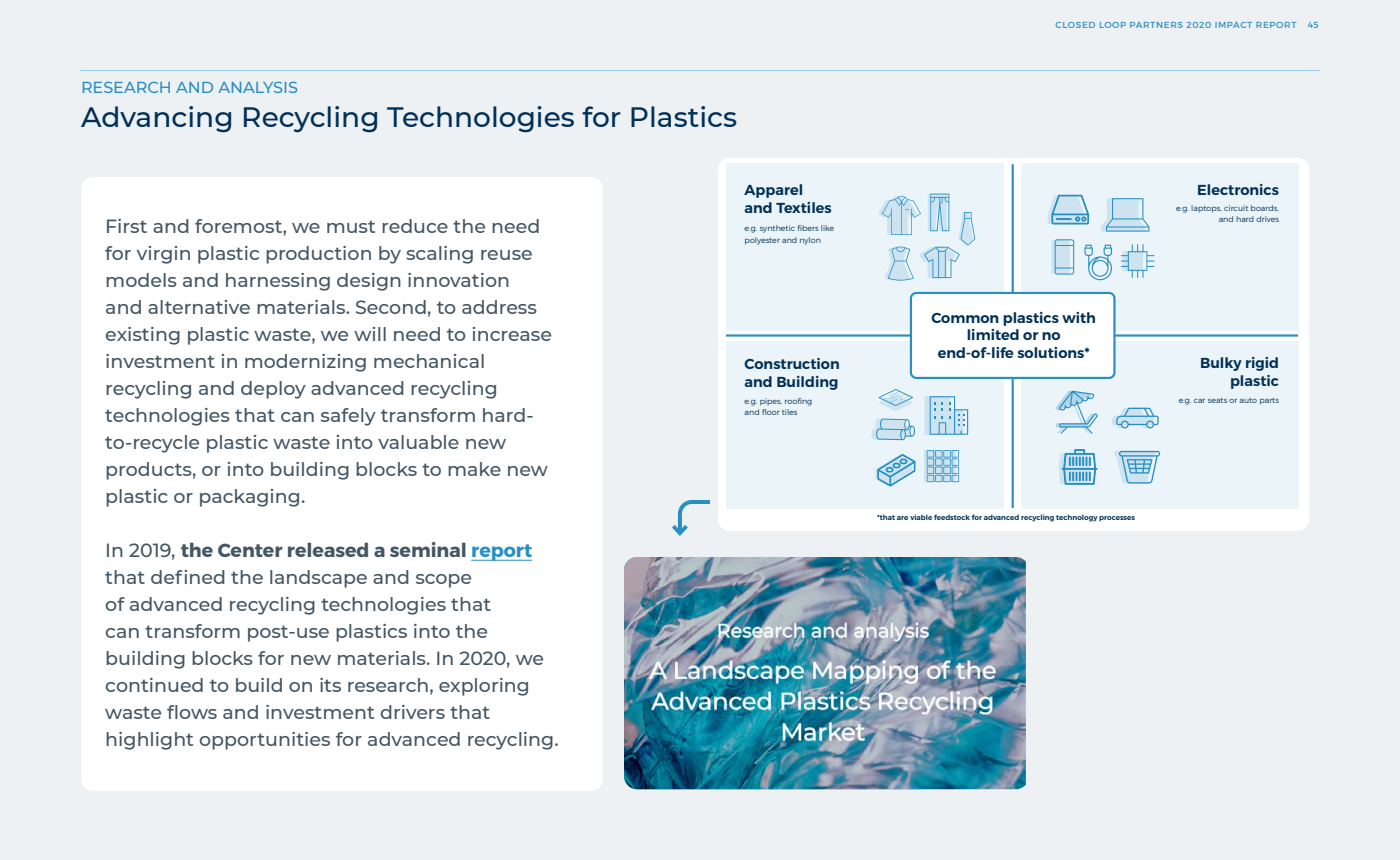
<style>
.page{position:relative;width:1400px;height:860px;background:#edf1f3}
.page>*{position:absolute;margin:0;border:0;box-sizing:border-box;transform-origin:0 0}
.t1{font:500 28px "Montserrat";color:#003057}
.t2{font:500 19px/27px "Montserrat";color:#435663}
.t3{font:500 16px "Montserrat";color:#298fc2}
.t4{font:600 14.5px/17.4px "Montserrat";color:#003056}
.t5{font:9px "Montserrat";letter-spacing:.07em;color:#298fc2}
.t6{font:300 8px/11.6px "Montserrat";color:#003056}
.t7{font:600 7.2px "Montserrat";color:#003056}
.s1{font-weight:700}
.s2{font-weight:700;color:#298fc2}
</style>
<div class="page">
<div style="left:81px;top:177px;width:522px;height:614px;background:#fff;border-radius:12px"></div>
<hr style="left:80px;top:70px;width:1240px;height:1px;background:#9bcbeb">
<hr style="left:471px;top:560px;width:61px;height:1px;background:#298fc2">
<div style="left:718px;top:158px;width:591px;height:373px;background:#fff;border-radius:11px"></div>
<div style="left:726px;top:341px;width:278px;height:168px;background:#eaf4f9"></div>
<div style="left:1021px;top:341px;width:278px;height:168px;background:#eaf4f9"></div>
<div style="left:1021px;top:163px;width:278px;height:168px;background:#eaf4f9"></div>
<div style="left:726px;top:163px;width:278px;height:168px;background:#eaf4f9"></div>
<hr style="left:1012px;top:164px;width:2px;height:129px;background:#298fc2">
<hr style="left:1012px;top:378px;width:2px;height:130px;background:#298fc2">
<hr style="left:1083px;top:334px;width:215px;height:3px;background:#298fc2">
<hr style="left:726px;top:334px;width:217px;height:3px;background:#298fc2">
<svg style="left:1048px;top:195px;width:41px;height:29px"></svg>
<svg style="left:1101px;top:198px;width:49px;height:34px"></svg>
<svg style="left:1084px;top:245px;width:28px;height:35px"></svg>
<div style="left:1051px;top:240px;width:19px;height:34px;background:linear-gradient(to bottom,#cde4f0,#cde4f0);border-radius:2px"></div>
<div style="left:1055px;top:239px;width:19px;height:36px;border:1px solid #298fc2;border-radius:2px"></div>
<svg style="left:1055px;top:245px;width:19px;height:1px"></svg>
<svg style="left:1055px;top:268px;width:19px;height:1px"></svg>
<svg style="left:1121px;top:244px;width:33px;height:34px"></svg>
<div style="left:911px;top:293px;width:203px;height:85px;background:#fff;border-radius:5px"></div>
<div style="left:910px;top:292px;width:206px;height:87px;border:2px solid #298fc2;border-radius:5px"></div>
<svg style="left:924px;top:396px;width:44px;height:39px"></svg>
<svg style="left:956px;top:450px;width:3px;height:32px"></svg>
<svg style="left:924px;top:450px;width:32px;height:32px"></svg>
<svg style="left:871px;top:389px;width:45px;height:98px"></svg>
<svg style="left:1058px;top:449px;width:39px;height:36px"></svg>
<svg style="left:1114px;top:451px;width:46px;height:33px"></svg>
<svg style="left:1055px;top:391px;width:43px;height:43px"></svg>
<svg style="left:1112px;top:408px;width:47px;height:20px"></svg>
<svg style="left:878px;top:194px;width:97px;height:87px"></svg>
<svg style="left:668px;top:498px;width:46px;height:41px;background:#cfe2eb"></svg>
<img style="left:624px;top:557px;width:402px;height:232px">
<p class="t3" style="left:81px;top:77px;width:219px">RESEARCH AND ANALYSIS</p>
<h1 class="t1" style="left:81px;top:98px;width:658px">Advancing Recycling Technologies for Plastics</h1>
<p class="t2" style="left:105px;top:212px;width:448px">First and foremost, we must reduce the need for virgin plastic production by scaling reuse models and harnessing design innovation and alternative materials. Second, to address existing plastic waste, we will need to increase investment in modernizing mechanical recycling and deploy advanced recycling technologies that can safely transform hard&shy;to-recycle plastic waste into valuable new products, or into building blocks to make new plastic or packaging.</p>
<p class="t2" style="left:105px;top:536px;width:455px">In 2019, <span class="s1">the Center released a seminal</span> <span class="s2">report </span>that defined the landscape and scope<br>of advanced recycling technologies that<br>can transform post-use plastics into the building blocks for new materials. In 2020, we continued to build on its research, exploring waste flows and investment drivers that highlight opportunities for advanced recycling.</p>
<p class="t4" style="left:745px;top:182px;width:89px">Apparel and Textiles</p>
<p class="t6" style="left:745px;top:222px;width:91px">e.g. synthetic fibers like polyester and nylon</p>
<p class="t4" style="left:745px;top:355px;width:97px">Construction and Building</p>
<p class="t6" style="left:745px;top:395px;width:69px">e.g. pipes, roofing and floor tiles</p>
<p class="t5" style="left:1056px;top:19px;width:242px">CLOSED LOOP PARTNERS 2020 IMPACT REPORT</p>
<p class="t5" style="left:1308px;top:19px;width:12px">45</p>
<p class="t4" style="left:931px;top:309px;width:166px;text-align:center">Common plastics with limited or no end-of-life solutions*</p>
<p class="t4" style="left:1197px;top:182px;width:83px">Electronics</p>
<p class="t6" style="left:1176px;top:202px;width:104px;text-align:right">e.g. laptops, circuit boards, and hard drives</p>
<p class="t4" style="left:1200px;top:354px;width:80px;text-align:right">Bulky rigid plastic</p>
<p class="t6" style="left:1179px;top:394px;width:102px">e.g. car seats or auto parts</p>
<p class="t7" style="left:877px;top:513px;width:259px">*that are viable feedstock for advanced recycling technology processes</p>
</div>
